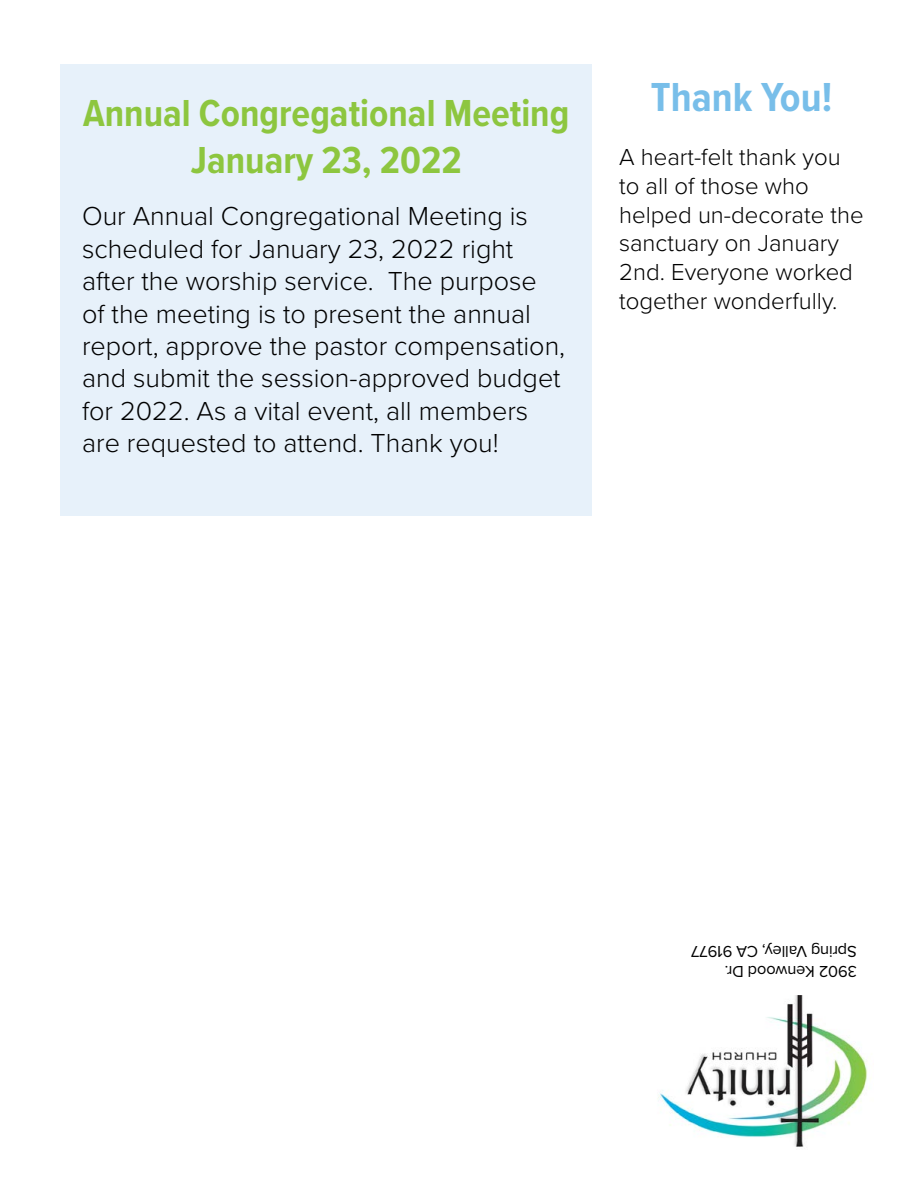
<style>
.page{position:relative;width:918px;height:1188px;background:#fff}
.page>*{position:absolute;margin:0;border:0;box-sizing:border-box;transform-origin:0 0}
.t1{font:700 42px "Proxima Nova Cond";color:#78bee9}
.t2{font:700 39px/46.8px "Proxima Nova Cond";color:#8dc63f;text-align:center}
.t3{font:300 27px/32.4px "Proxima Nova";color:#000}
.t4{font:300 24px/28.8px "Proxima Nova";color:#000}
.t5{font:16.5px/19.8px "Proxima Nova";letter-spacing:-.01em;color:#000}
</style>
<div class="page">
<div style="left:60px;top:65px;width:532px;height:451px;background:#e7f1fa"></div>
<img style="left:657px;top:995px;width:214px;height:152px">
<h2 class="t2" style="left:83px;top:89px;width:488px">Annual Congregational Meeting<br>January 23, 2022</h2>
<p class="t3" style="left:82px;top:199px;width:485px">Our Annual Congregational Meeting is scheduled for January 23, 2022 right after the worship service. The purpose of the meeting is to present the annual report, approve the pastor compensation, and submit the session-approved budget for 2022. As a vital event, all members are requested to attend. Thank you!</p>
<h1 class="t1" style="left:651px;top:66px;width:183px">Thank You!</h1>
<p class="t4" style="left:619px;top:141px;width:246px">A heart-felt thank you to all of those who helped un-decorate the sanctuary on January<br>2nd. Everyone worked together wonderfully.</p>
<p class="t5" style="left:857px;top:982px;width:167px;rotate:-180deg">3902 Kenwood Dr.<br>Spring Valley, CA 91977</p>
</div>
